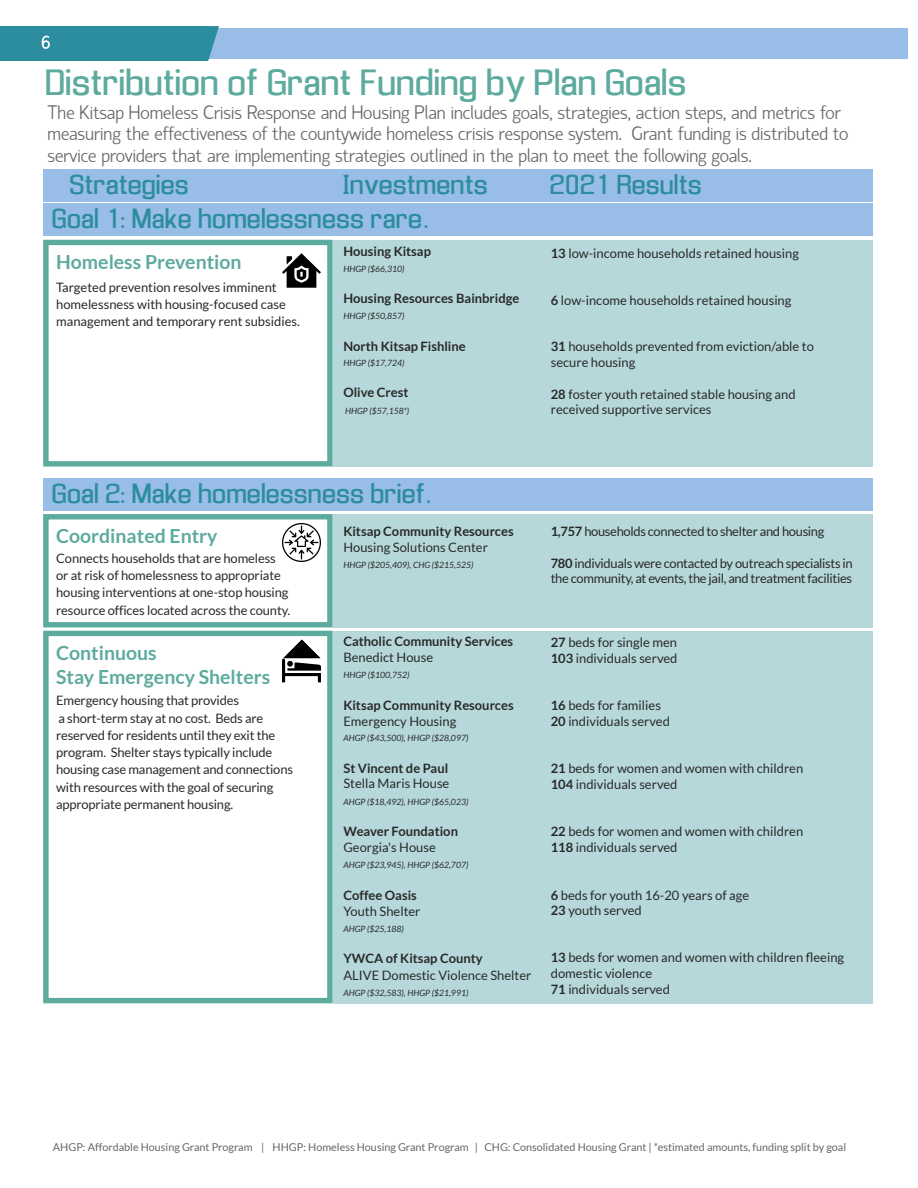
<style>
.page{position:relative;width:918px;height:1188px;background:#fff}
.page>*{position:absolute;margin:0;border:0;box-sizing:border-box;transform-origin:0 0}
.t1{font:34.5px "Enigmatic";color:#5daa9e}
.t2{font:25.95px "Enigmatic";color:#2c8d9e}
.t3{font:300 19.5px/21.6px "Hattori Hanzo";color:#666}
.t4{font:700 19.5px/23.7px "Lato";color:#5daa9e}
.t5{font:12.9px/17.2px "Lato";color:#292929}
.t6{font:700 12.9px "Lato";color:#292929}
.t7{font:12.9px/15.1px "Lato";letter-spacing:-.025em;color:#292929}
.t8{font:10.8px "Lato";color:#666}
.t9{font:italic 8.7px "Lato";color:#292929}
.s1{font-weight:700}
</style>
<div class="page">
<div style="left:333px;top:631px;width:540px;height:372px;background:#b7d8db"></div>
<div style="left:0;top:28px;width:907px;height:30px;background:#98bde7"></div>
<hr style="left:0;top:26px;width:2px;height:34px;background:#2c8d9e">
<div style="left:2px;top:26px;width:205px;height:34px;background:#2c8d9e"></div>
<svg style="left:207px;top:26px;width:12px;height:34px"></svg>
<svg style="left:42px;top:36px;width:8px;height:13px"></svg>
<div style="left:43px;top:631px;width:290px;height:372px;border:5px solid #5daa9e"></div>
<img style="left:283px;top:677px;width:38px;height:6px">
<svg style="left:283px;top:639px;width:38px;height:38px"></svg>
<div style="left:43px;top:170px;width:830px;height:32px;background:#98bde7"></div>
<div style="left:43px;top:203px;width:830px;height:32px;background:#98bde7"></div>
<div style="left:333px;top:240px;width:540px;height:227px;background:#b7d8db"></div>
<div style="left:43px;top:240px;width:290px;height:227px;border:5px solid #5daa9e"></div>
<img style="left:283px;top:253px;width:38px;height:35px">
<div style="left:43px;top:478px;width:830px;height:33px;background:#98bde7"></div>
<div style="left:333px;top:514px;width:540px;height:113px;background:#b7d8db"></div>
<div style="left:43px;top:514px;width:290px;height:113px;border:5px solid #5daa9e"></div>
<img style="left:283px;top:524px;width:38px;height:38px">
<h1 class="t1" style="left:46px;top:67px;width:643px">Distribution of Grant Funding by Plan Goals</h1>
<p class="t3" style="left:48px;top:102px;width:802px">The Kitsap Homeless Crisis Response and Housing Plan includes goals, strategies, action steps, and metrics for measuring the effectiveness of the countywide homeless crisis response system. Grant funding is distributed to service providers that are implementing strategies outlined in the plan to meet the following goals.</p>
<h2 class="t2" style="left:70px;top:174px;width:121px">Strategies</h2>
<h2 class="t2" style="left:344px;top:174px;width:146px">Investments</h2>
<h2 class="t2" style="left:551px;top:174px;width:154px">2021 Results</h2>
<h2 class="t2" style="left:53px;top:207px;width:378px">Goal 1: Make homelessness rare.</h2>
<h3 class="t4" style="left:56px;top:250px;width:187px">Homeless Prevention</h3>
<p class="t5" style="left:56px;top:278px;width:245px">Targeted prevention resolves imminent homelessness with housing-focused case management and temporary rent subsidies.</p>
<p class="t6" style="left:343px;top:243px;width:89px">Housing Kitsap</p>
<p class="t9" style="left:343px;top:264px;width:63px">HHGP ($66,310)</p>
<p class="t6" style="left:343px;top:291px;width:177px">Housing Resources Bainbridge</p>
<p class="t9" style="left:343px;top:310px;width:63px">HHGP ($50,857)</p>
<p class="t6" style="left:343px;top:338px;width:124px">North Kitsap Fishline</p>
<p class="t9" style="left:343px;top:358px;width:63px">HHGP ($17,724)</p>
<p class="t6" style="left:343px;top:385px;width:67px">Olive Crest</p>
<p class="t9" style="left:345px;top:405px;width:66px">HHGP ($57,158*)</p>
<p class="t5" style="left:551px;top:245px;width:250px"><span class="s1">13</span> low-income households retained housing</p>
<p class="t5" style="left:551px;top:291px;width:242px"><span class="s1">6</span> low-income households retained housing</p>
<p class="t5" style="left:551px;top:338px;width:265px;line-height:16.2px"><span class="s1">31</span> households prevented from eviction/able to secure housing</p>
<p class="t5" style="left:551px;top:386px;width:246px;line-height:15.1px"><span class="s1">28</span> foster youth retained stable housing and received supportive services</p>
<h2 class="t2" style="left:53px;top:483px;width:380px">Goal 2: Make homelessness brief.</h2>
<h3 class="t4" style="left:56px;top:524px;width:163px">Coordinated Entry</h3>
<p class="t6" style="left:343px;top:523px;width:172px">Kitsap Community Resources</p>
<p class="t5" style="left:343px;top:538px;width:146px">Housing Solutions Center</p>
<p class="t9" style="left:343px;top:559px;width:132px">HHGP ($205,409), CHG ($215,525)</p>
<p class="t5" style="left:56px;top:549px;width:235px">Connects households that are homeless or at risk of homelessness to appropriate housing interventions at one-stop housing resource offices located across the county.</p>
<h3 class="t4" style="left:56px;top:640px;width:216px">Continuous<br>Stay Emergency Shelters</h3>
<p class="t5" style="left:56px;top:692px;width:238px">Emergency housing that provides<br>a short-term stay at no cost. Beds are reserved for residents until they exit the program. Shelter stays typically include housing case management and connections with resources with the goal of securing appropriate permanent housing.</p>
<p class="t6" style="left:343px;top:633px;width:171px">Catholic Community Services</p>
<p class="t5" style="left:343px;top:648px;width:91px">Benedict House</p>
<p class="t9" style="left:343px;top:670px;width:68px">HHGP ($100,752)</p>
<p class="t6" style="left:343px;top:697px;width:172px">Kitsap Community Resources</p>
<p class="t5" style="left:343px;top:712px;width:114px">Emergency Housing</p>
<p class="t9" style="left:343px;top:732px;width:126px">AHGP ($43,500), HHGP ($28,097)</p>
<p class="t6" style="left:343px;top:761px;width:106px">St Vincent de Paul</p>
<p class="t5" style="left:343px;top:775px;width:107px">Stella Maris House</p>
<p class="t9" style="left:343px;top:796px;width:126px">AHGP ($18,492), HHGP ($65,023)</p>
<p class="t6" style="left:343px;top:823px;width:116px">Weaver Foundation</p>
<p class="t5" style="left:343px;top:839px;width:94px">Georgia's House</p>
<p class="t9" style="left:343px;top:860px;width:126px">AHGP ($23,945), HHGP ($62,707)</p>
<p class="t6" style="left:343px;top:887px;width:75px">Coffee Oasis</p>
<p class="t5" style="left:343px;top:902px;width:79px">Youth Shelter</p>
<p class="t9" style="left:343px;top:923px;width:62px">AHGP ($25,188)</p>
<p class="t6" style="left:343px;top:951px;width:141px">YWCA of Kitsap County</p>
<p class="t5" style="left:343px;top:966px;width:190px">ALIVE Domestic Violence Shelter</p>
<p class="t9" style="left:343px;top:987px;width:126px">AHGP ($32,583), HHGP ($21,991)</p>
<p class="t7" style="left:551px;top:523px;width:275px"><span class="s1">1,757</span> households connected to shelter and housing</p>
<p class="t7" style="left:551px;top:556px;width:303px"><span class="s1">780</span> individuals were contacted by outreach specialists in the community, at events, the jail, and treatment facilities</p>
<p class="t5" style="left:551px;top:634px;width:128px;line-height:16.2px"><span class="s1">27</span> beds for single men<br><span class="s1">103</span> individuals served</p>
<p class="t5" style="left:551px;top:696px;width:121px;line-height:16.2px"><span class="s1">16</span> beds for families<br><span class="s1">20</span> individuals served</p>
<p class="t5" style="left:551px;top:760px;width:254px;line-height:16.2px"><span class="s1">21</span> beds for women and women with children<br><span class="s1">104</span> individuals served</p>
<p class="t5" style="left:551px;top:823px;width:254px;line-height:16.2px"><span class="s1">22</span> beds for women and women with children<br><span class="s1">118</span> individuals served</p>
<p class="t5" style="left:551px;top:887px;width:200px;line-height:15.1px"><span class="s1">6</span> beds for youth 16-20 years of age<br><span class="s1">23</span> youth served</p>
<p class="t5" style="left:551px;top:949px;width:295px;line-height:15.6px"><span class="s1">13</span> beds for women and women with children fleeing domestic violence<br><span class="s1">71</span> individuals served</p>
<p class="t8" style="left:53px;top:1141px;width:795px">AHGP: Affordable Housing Grant Program | HHGP: Homeless Housing Grant Program | CHG: Consolidated Housing Grant | *estimated amounts, funding split by goal</p>
</div>
